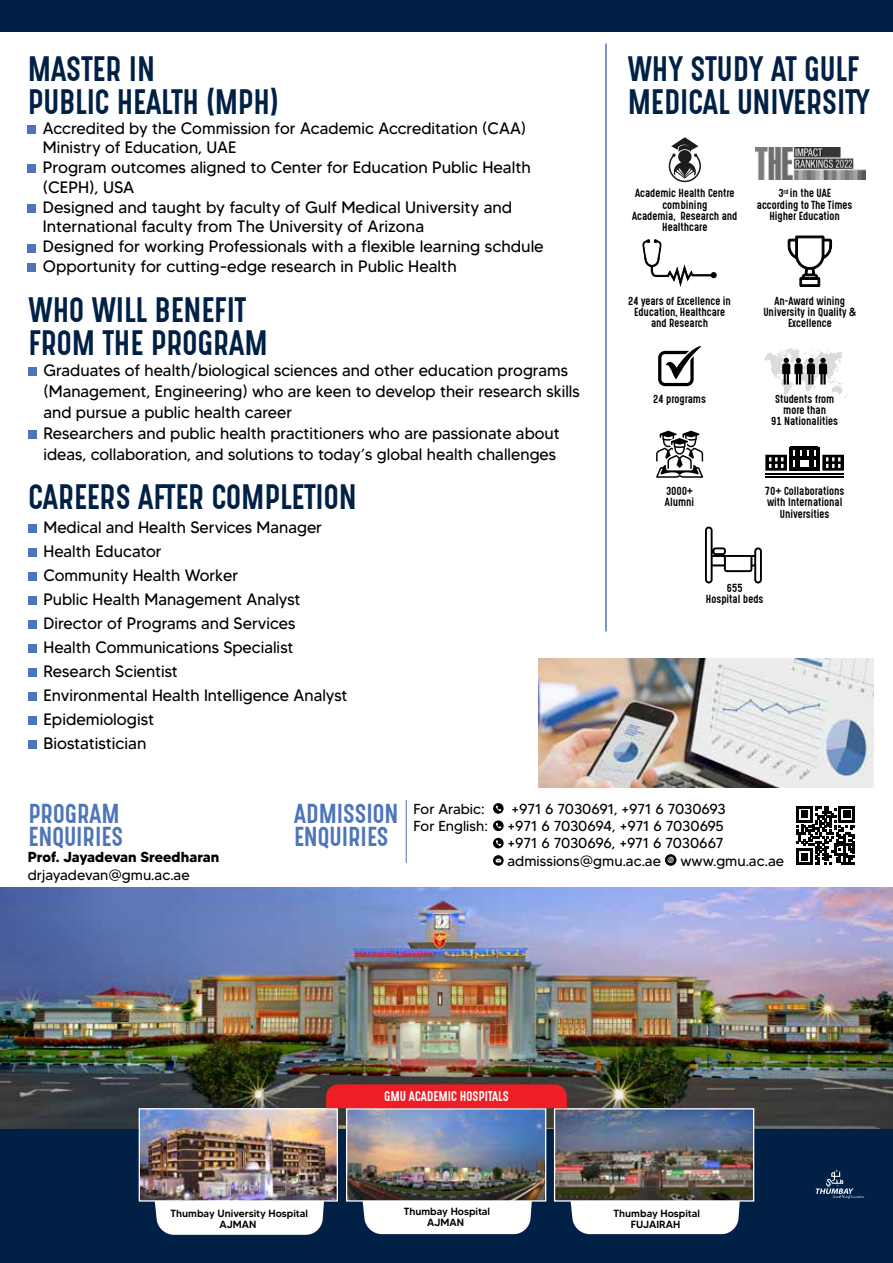
<style>
.page{position:relative;width:893px;height:1263px;background:#fff}
.page>*{position:absolute;margin:0;border:0;box-sizing:border-box;transform-origin:0 0}
.t1{font:30px/33px "Gotcha Gothic";color:#002046}
.t2{font:23.25px/23.2px "Gotcha Gothic";color:#4d75b9}
.t3{font:16.5px/24px "MADETOMMY";color:#000}
.t4{font:14.4px/17.4px "MADETOMMY";color:#000;text-align:justify}
.t5{font:700 14.4px "MADETOMMY";color:#000}
.t6{font:12px "Gotcha Gothic";color:#fff}
.t7{font:500 10.35px/10.5px "MADETOMMY";color:#000;text-align:center}
.t8{font:9.9px/11.2px "Gotcha Gothic";color:#000;text-align:center}
</style>
<div class="page">
<div style="left:0;top:0;width:893px;height:32px;background:#002046"></div>
<div style="left:28px;top:125px;width:8px;height:9px;background:#4d75b9"></div>
<div style="left:28px;top:165px;width:8px;height:8px;background:#4d75b9"></div>
<div style="left:28px;top:204px;width:8px;height:8px;background:#4d75b9"></div>
<div style="left:28px;top:244px;width:8px;height:8px;background:#4d75b9"></div>
<div style="left:28px;top:264px;width:8px;height:8px;background:#4d75b9"></div>
<div style="left:28px;top:368px;width:9px;height:8px;background:#4d75b9"></div>
<div style="left:28px;top:431px;width:9px;height:8px;background:#4d75b9"></div>
<div style="left:28px;top:524px;width:9px;height:8px;background:#4d75b9"></div>
<div style="left:28px;top:548px;width:9px;height:8px;background:#4d75b9"></div>
<div style="left:28px;top:572px;width:9px;height:8px;background:#4d75b9"></div>
<div style="left:28px;top:596px;width:9px;height:8px;background:#4d75b9"></div>
<div style="left:28px;top:620px;width:9px;height:8px;background:#4d75b9"></div>
<div style="left:28px;top:644px;width:9px;height:8px;background:#4d75b9"></div>
<div style="left:28px;top:668px;width:9px;height:8px;background:#4d75b9"></div>
<div style="left:28px;top:692px;width:9px;height:8px;background:#4d75b9"></div>
<div style="left:28px;top:716px;width:9px;height:8px;background:#4d75b9"></div>
<div style="left:28px;top:740px;width:9px;height:8px;background:#4d75b9"></div>
<hr style="left:789px;top:447px;width:4px;height:24px;background:#000">
<div style="left:795px;top:449px;width:5px;height:20px;background:#000"></div>
<hr style="left:810px;top:449px;width:4px;height:20px;background:#000">
<hr style="left:803px;top:449px;width:4px;height:10px;background:#000">
<hr style="left:816px;top:447px;width:4px;height:24px;background:#000">
<hr style="left:790px;top:447px;width:28px;height:3px;background:#000">
<svg style="left:765px;top:455px;width:22px;height:16px"></svg>
<svg style="left:822px;top:455px;width:22px;height:16px"></svg>
<hr style="left:791px;top:457px;width:27px;height:3px;background:#000">
<hr style="left:791px;top:467px;width:27px;height:4px;background:#000">
<hr style="left:765px;top:473px;width:79px;height:1px;background:#000">
<hr style="left:765px;top:476px;width:79px;height:2px;background:#000">
<svg style="left:642px;top:239px;width:75px;height:48px"></svg>
<svg style="left:658px;top:346px;width:43px;height:40px"></svg>
<svg style="left:764px;top:348px;width:84px;height:51px"></svg>
<svg style="left:787px;top:235px;width:45px;height:52px"></svg>
<img style="left:756px;top:148px;width:110px;height:31px">
<hr style="left:605px;top:44px;width:2px;height:587px;background:#4d75b9">
<hr style="left:406px;top:800px;width:1px;height:63px;background:#4d75b9">
<svg style="left:493px;top:803px;width:11px;height:11px"></svg>
<svg style="left:496px;top:805px;width:5px;height:6px"></svg>
<svg style="left:493px;top:820px;width:11px;height:11px"></svg>
<svg style="left:496px;top:823px;width:5px;height:5px"></svg>
<div style="left:493px;top:838px;width:11px;height:10px;background:#000;border-radius:50%"></div>
<svg style="left:496px;top:840px;width:5px;height:6px"></svg>
<svg style="left:493px;top:855px;width:11px;height:11px"></svg>
<svg style="left:496px;top:859px;width:5px;height:3px"></svg>
<svg style="left:665px;top:854px;width:11px;height:12px"></svg>
<svg style="left:667px;top:857px;width:7px;height:6px"></svg>
<img style="left:0;top:888px;width:893px;height:241px">
<div style="left:0;top:1129px;width:893px;height:134px;background:#002046"></div>
<svg style="left:796px;top:806px;width:59px;height:59px"></svg>
<img style="left:141px;top:1110px;width:6px;height:89px">
<img style="left:746px;top:1110px;width:6px;height:89px">
<img style="left:147px;top:1084px;width:599px;height:151px">
<svg style="left:816px;top:1170px;width:48px;height:29px"></svg>
<svg style="left:705px;top:526px;width:57px;height:57px"></svg>
<svg style="left:669px;top:137px;width:32px;height:45px"></svg>
<svg style="left:656px;top:431px;width:47px;height:47px"></svg>
<img style="left:539px;top:658px;width:334px;height:129px">
<h1 class="t1" style="left:28px;top:52px;width:252px">MASTER IN<br>PUBLIC HEALTH (MPH)</h1>
<p class="t3" style="left:43px;top:118px;width:502px;line-height:19.8px">Accredited by the Commission for Academic Accreditation (CAA)<br>Ministry of Education, UAE<br>Program outcomes aligned to Center for Education Public Health (CEPH), USA<br>Designed and taught by faculty of Gulf Medical University and International faculty from The University of Arizona<br>Designed for working Professionals with a flexible learning schdule Opportunity for cutting-edge research in Public Health</p>
<h1 class="t1" style="left:28px;top:293px;width:241px">WHO WILL BENEFIT<br>FROM THE PROGRAM</h1>
<p class="t3" style="left:43px;top:359px;width:538px;line-height:21px">Graduates of health/biological sciences and other education programs (Management, Engineering) who are keen to develop their research skills and pursue a public health career<br>Researchers and public health practitioners who are passionate about ideas, collaboration, and solutions to today’s global health challenges</p>
<h1 class="t1" style="left:28px;top:480px;width:330px">CAREERS AFTER COMPLETION</h1>
<p class="t3" style="left:43px;top:515px;width:305px">Medical and Health Services Manager<br>Health Educator<br>Community Health Worker<br>Public Health Management Analyst<br>Director of Programs and Services<br>Health Communications Specialist<br>Research Scientist<br>Environmental Health Intelligence Analyst<br>Epidemiologist<br>Biostatistician</p>
<h1 class="t1" style="left:628px;top:52px;width:244px">WHY STUDY AT GULF<br>MEDICAL UNIVERSITY</h1>
<p class="t8" style="left:632px;top:188px;width:107px">Academic Health Centre combining<br>Academia, Research and<br>Healthcare</p>
<p class="t8" style="left:757px;top:188px;width:97px">3<sup>rd</sup> in the UAE according to The Times<br>Higher Education</p>
<p class="t8" style="left:628px;top:295px;width:104px">24 years of Excellence in<br>Education, Healthcare and Research</p>
<p class="t8" style="left:763px;top:295px;width:94px">An-Award wining<br>University in Quality &amp;<br>Excellence</p>
<p class="t8" style="left:653px;top:393px;width:54px">24 programs</p>
<p class="t8" style="left:771px;top:393px;width:69px">Students from more than<br>91 Nationalities</p>
<p class="t8" style="left:665px;top:486px;width:31px;text-align:left">3000+<br>Alumni</p>
<p class="t8" style="left:765px;top:486px;width:81px">70+ Collaborations with International<br>Universities</p>
<p class="t8" style="left:706px;top:582px;width:59px">655<br>Hospital beds</p>
<h2 class="t2" style="left:28px;top:802px;width:96px">PROGRAM<br>ENQUIRIES</h2>
<p class="t5" style="left:28px;top:848px;width:193px">Prof. Jayadevan Sreedharan</p>
<p class="t4" style="left:28px;top:866px;width:163px">drjayadevan@gmu.ac.ae</p>
<h2 class="t2" style="left:294px;top:802px;width:106px">ADMISSION<br>ENQUIRIES</h2>
<p class="t4" style="left:414px;top:800px;width:73px">For Arabic:</p>
<p class="t4" style="left:511px;top:800px;width:216px">+971 6 7030691, +971 6 7030693</p>
<p class="t4" style="left:414px;top:817px;width:76px">For English:</p>
<p class="t4" style="left:507px;top:817px;width:218px">+971 6 7030694, +971 6 7030695 +971 6 7030696, +971 6 7030667 admissions@gmu.ac.ae</p>
<p class="t4" style="left:680px;top:852px;width:105px">www.gmu.ac.ae</p>
<p class="t6" style="left:384px;top:1087px;width:126px">GMU ACADEMIC HOSPITALS</p>
<p class="t7" style="left:171px;top:1208px;width:139px">Thumbay University Hospital<br>AJMAN</p>
<p class="t7" style="left:404px;top:1206px;width:88px">Thumbay Hospital<br>AJMAN</p>
<p class="t7" style="left:614px;top:1208px;width:88px">Thumbay Hospital<br>FUJAIRAH</p>
</div>
